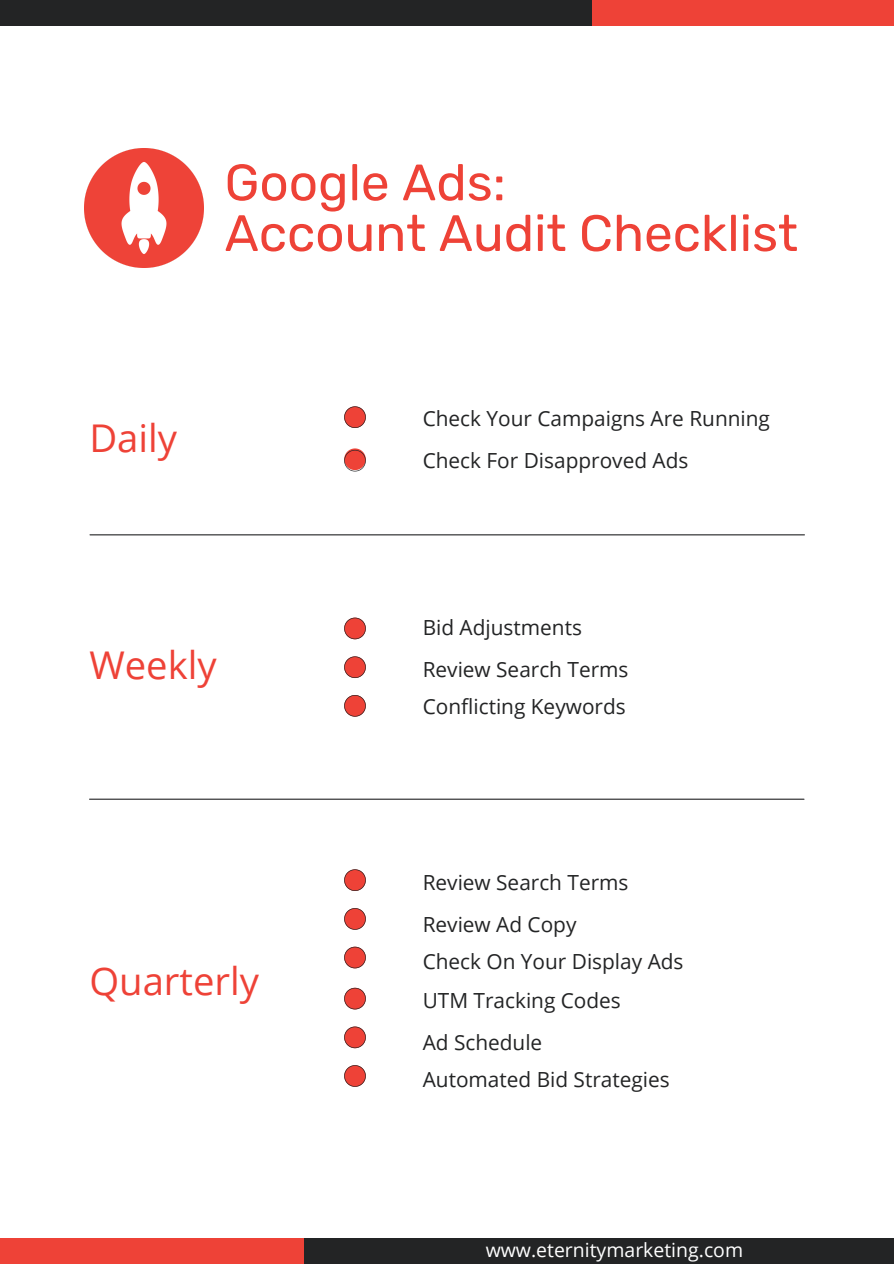
<style>
.page{position:relative;width:894px;height:1264px;background:#fff}
.page>*{position:absolute;margin:0;border:0;box-sizing:border-box;transform-origin:0 0}
.t1{font:51px "Rubik";color:#ee4237}
.t2{font:38.25px "Open Sans";color:#ee4237}
.t3{font:20.85px "Open Sans";color:#232425}
.t4{font:19.5px "Open Sans";color:#fff}
</style>
<div class="page">
<div style="left:0;top:0;width:592px;height:26px;background:#232425"></div>
<div style="left:304px;top:1238px;width:589px;height:25px;background:#232425"></div>
<div style="left:592px;top:0;width:301px;height:26px;background:#ee4237"></div>
<div style="left:0;top:1238px;width:304px;height:25px;background:#ee4237"></div>
<hr style="left:90px;top:534px;width:714px;height:1px;background:#232425">
<hr style="left:89px;top:798px;width:714px;height:1px;background:#232425">
<img style="left:84px;top:148px;width:119px;height:120px">
<svg style="left:344px;top:406px;width:22px;height:22px"></svg>
<svg style="left:344px;top:448px;width:22px;height:23px"></svg>
<svg style="left:344px;top:617px;width:22px;height:22px"></svg>
<svg style="left:344px;top:656px;width:22px;height:22px"></svg>
<svg style="left:344px;top:695px;width:22px;height:21px"></svg>
<svg style="left:344px;top:869px;width:22px;height:22px"></svg>
<svg style="left:344px;top:908px;width:22px;height:21px"></svg>
<svg style="left:344px;top:946px;width:22px;height:22px"></svg>
<svg style="left:344px;top:987px;width:22px;height:22px"></svg>
<svg style="left:344px;top:1026px;width:22px;height:22px"></svg>
<svg style="left:344px;top:1065px;width:22px;height:21px"></svg>
<p class="t1" style="left:224px;top:153px;width:282px">Google Ads:</p>
<p class="t1" style="left:224px;top:203px;width:574px">Account Audit Checklist</p>
<p class="t2" style="left:89px;top:411px;width:89px">Daily</p>
<p class="t2" style="left:89px;top:638px;width:129px">Weekly</p>
<p class="t3" style="left:422px;top:403px;width:348px">Check Your Campaigns Are Running</p>
<p class="t3" style="left:422px;top:445px;width:267px">Check For Disapproved Ads</p>
<p class="t3" style="left:422px;top:613px;width:161px">Bid Adjustments</p>
<p class="t3" style="left:422px;top:654px;width:207px">Review Search Terms</p>
<p class="t3" style="left:422px;top:692px;width:204px">Conflicting Keywords</p>
<p class="t2" style="left:89px;top:954px;width:171px">Quarterly</p>
<p class="t3" style="left:422px;top:867px;width:207px">Review Search Terms</p>
<p class="t3" style="left:422px;top:909px;width:155px">Review Ad Copy</p>
<p class="t3" style="left:422px;top:946px;width:262px">Check On Your Display Ads</p>
<p class="t3" style="left:422px;top:986px;width:200px">UTM Tracking Codes</p>
<p class="t3" style="left:422px;top:1027px;width:121px">Ad Schedule</p>
<p class="t3" style="left:422px;top:1065px;width:248px">Automated Bid Strategies</p>
<p class="t4" style="left:485px;top:1236px;width:259px">www.eternitymarketing.com</p>
</div>
